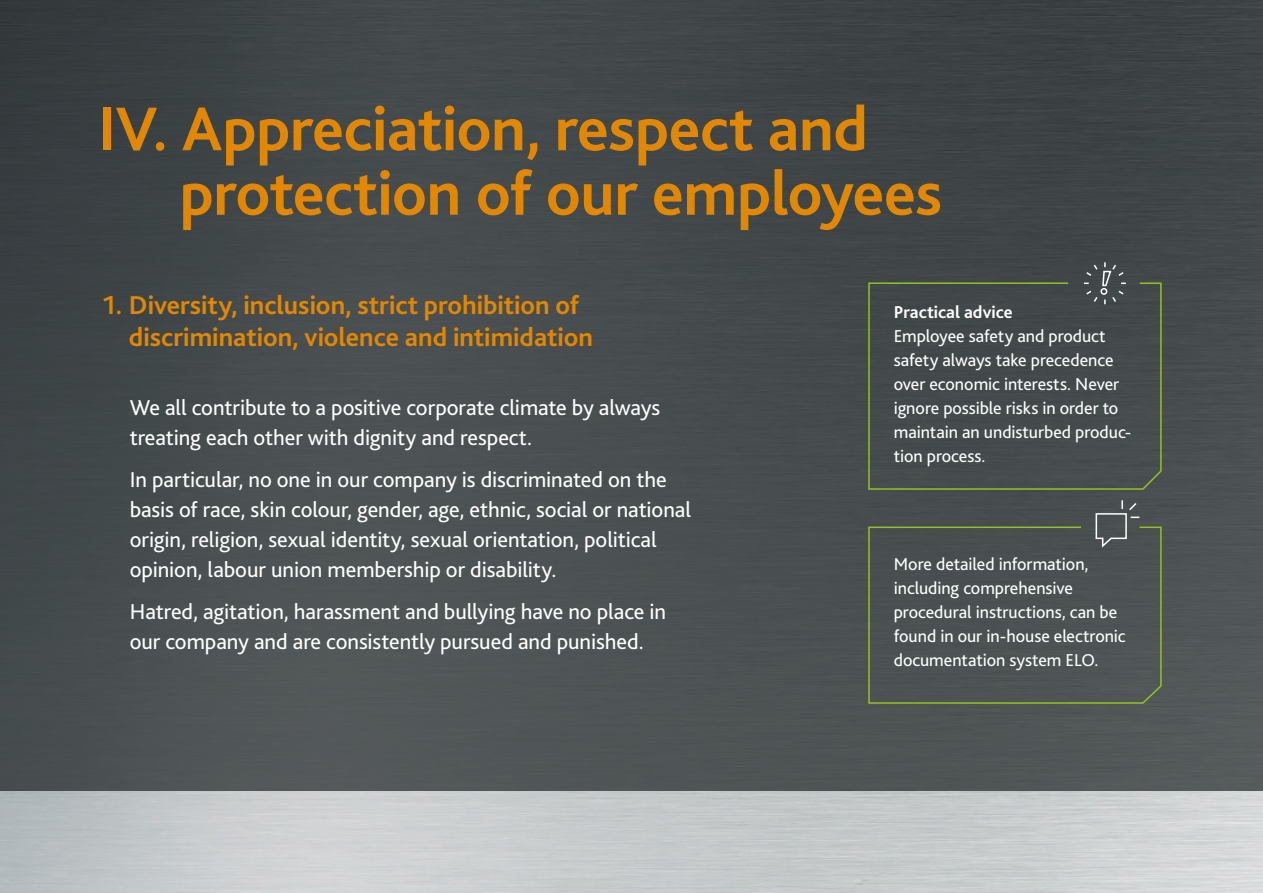
<style>
.page{position:relative;width:1263px;height:893px;background:#fff}
.page>*{position:absolute;margin:0;border:0;box-sizing:border-box;transform-origin:0 0}
.t1{font:700 64.5px/64.5px "Bliss 2";letter-spacing:-.005em;color:#e18800}
.t2{font:700 27px/31.5px "Bliss 2";color:#e18800}
.t3{font:22.5px/30px "Bliss 2";letter-spacing:-.005em;color:#fff}
.t4{font:18px/24px "Bliss 2";letter-spacing:-.005em;color:#fff}
.t5{font:700 18px "Bliss 2";color:#fff}
</style>
<div class="page">
<img style="left:0;top:0;width:1263px;height:893px">
<div style="left:867px;top:282px;width:295px;height:208px;background:#444a4b"></div>
<div style="left:867px;top:526px;width:295px;height:178px;background:#4c5152"></div>
<svg style="left:1095px;top:500px;width:44px;height:49px;background:#5b6062"></svg>
<svg style="left:1084px;top:262px;width:42px;height:42px;background:#53585a"></svg>
<h1 class="t1" style="left:180px;top:95px;width:764px;text-indent:-82px">IV. Appreciation, respect and protection of our employees</h1>
<p class="t2" style="left:129px;top:289px;width:466px;text-indent:-27px">1. Diversity, inclusion, strict prohibition of discrimination, violence and intimidation</p>
<p class="t5" style="left:894px;top:301px;width:120px">Practical advice</p>
<p class="t4" style="left:894px;top:324px;width:239px">Employee safety and product safety always take precedence over economic interests. Never ignore possible risks in order to maintain an undisturbed produc&shy;tion process.</p>
<p class="t3" style="left:130px;top:392px;width:532px">We all contribute to a positive corporate climate by always treating each other with dignity and respect.</p>
<p class="t3" style="left:130px;top:464px;width:563px">In particular, no one in our company is discriminated on the basis of race, skin colour, gender, age, ethnic, social or national origin, religion, sexual identity, sexual orientation, political opinion, labour union membership or disability.</p>
<p class="t3" style="left:130px;top:596px;width:538px">Hatred, agitation, harassment and bullying have no place in our company and are consistently pursued and punished.</p>
<p class="t4" style="left:894px;top:551px;width:233px">More detailed information, including comprehensive procedural instructions, can be found in our in-house electronic documentation system ELO.</p>
</div>
